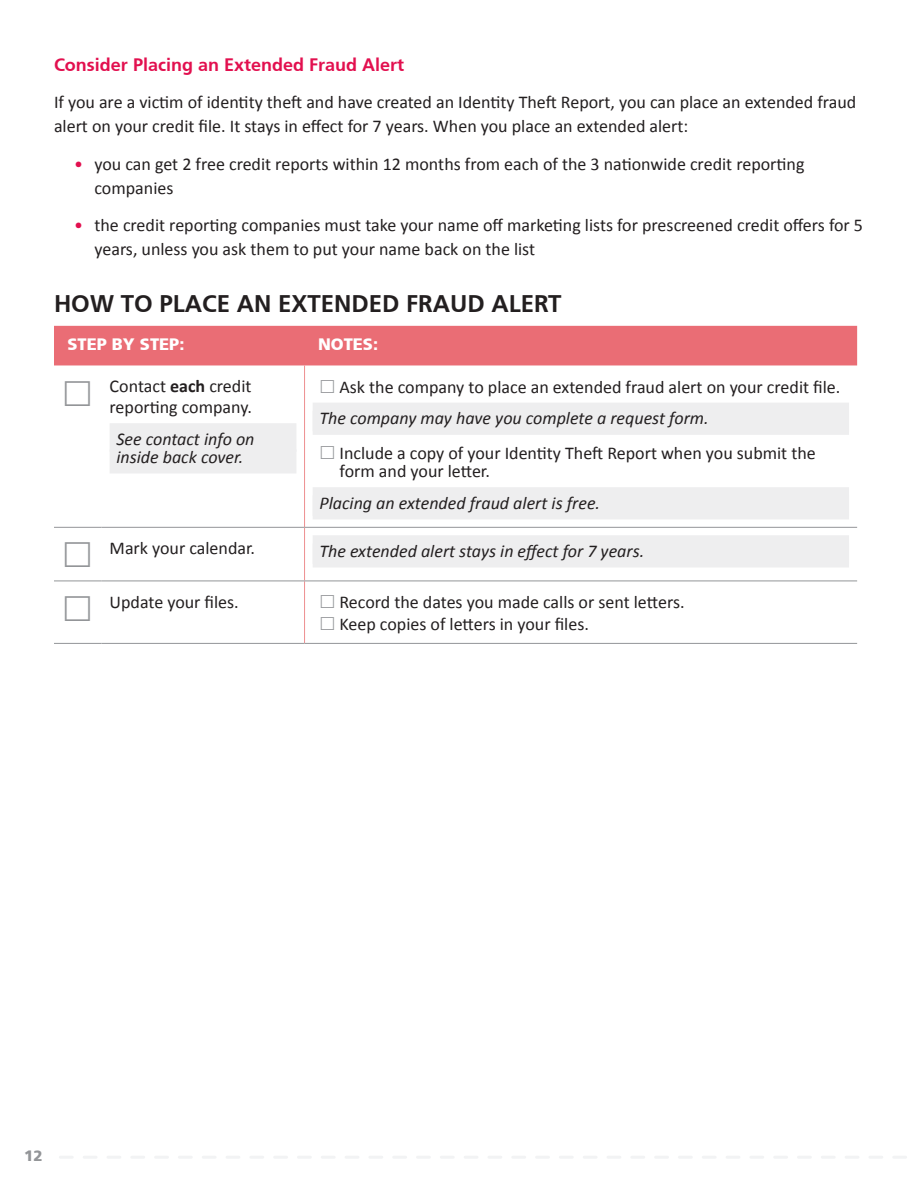
<style>
.page{position:relative;width:918px;height:1188px;background:#fff}
.page>*{position:absolute;margin:0;border:0;box-sizing:border-box;transform-origin:0 0}
.Title3{font:700 24px "Frutiger";color:#231f20}
.Bullets1{font:18px/24px "Calibri";color:#231f20}
.body{font:18px/24px "Calibri";color:#231f20}
.Table_Mini-check{font:18px/18px "Calibri";color:#231f20}
.TableNotes_2{font:italic 18px/18px "Calibri";color:#231f20}
.Title_4{font:700 18px "Frutiger";color:#e2104f}
.Table_Body{font:18px/21px "Calibri";color:#231f20}
.Table_Header{font:16.5px "Frutiger B Lack";color:#fff}
.t1{font:15px "Frutiger B Lack";color:#939598}
.s1{color:#e2104f}
.s2{font-weight:700}
</style>
<div class="page">
<svg style="left:60px;top:1156px;width:846px;height:2px"></svg>
<div style="left:54px;top:326px;width:803px;height:39px;background:#ea6d75"></div>
<hr style="left:304px;top:365px;width:1px;height:162px;background:#ee8e8f">
<hr style="left:304px;top:528px;width:1px;height:53px;background:#ee8e8f">
<hr style="left:304px;top:581px;width:1px;height:62px;background:#ee8e8f">
<hr style="left:54px;top:527px;width:48px;height:1px;background:#939598">
<hr style="left:102px;top:527px;width:203px;height:1px;background:#939598">
<hr style="left:305px;top:527px;width:552px;height:1px;background:#939598">
<hr style="left:54px;top:581px;width:48px;height:1px;background:#939598">
<hr style="left:102px;top:581px;width:203px;height:1px;background:#939598">
<hr style="left:305px;top:581px;width:552px;height:1px;background:#939598">
<hr style="left:102px;top:643px;width:203px;height:1px;background:#939598">
<hr style="left:305px;top:643px;width:552px;height:1px;background:#939598">
<hr style="left:54px;top:643px;width:48px;height:1px;background:#939598">
<div style="left:110px;top:423px;width:186px;height:29px;background:#eeeeef"></div>
<div style="left:110px;top:449px;width:186px;height:24px;background:#eeeeef"></div>
<div style="left:313px;top:403px;width:536px;height:28px;background:#eeeeef"></div>
<div style="left:313px;top:411px;width:536px;height:24px;background:#eeeeef"></div>
<div style="left:313px;top:487px;width:536px;height:29px;background:#eeeeef"></div>
<div style="left:313px;top:495px;width:536px;height:24px;background:#eeeeef"></div>
<div style="left:313px;top:535px;width:536px;height:29px;background:#eeeeef"></div>
<div style="left:313px;top:544px;width:536px;height:24px;background:#eeeeef"></div>
<p class="Title_4" style="left:54px;top:54px;width:352px">Consider Placing an Extended Fraud Alert</p>
<p class="body" style="left:54px;top:90px;width:804px">If you are a victim of identity theft and have created an Identity Theft Report, you can place an extended fraud alert on your credit file. It stays in effect for 7 years. When you place an extended alert:</p>
<p class="Bullets1" style="left:94px;top:152px;width:712px;text-indent:-20px"><span class="s1">•</span> you can get 2 free credit reports within 12 months from each of the 3 nationwide credit reporting companies</p>
<p class="Bullets1" style="left:94px;top:213px;width:770px;text-indent:-20px"><span class="s1">•</span> the credit reporting companies must take your name off marketing lists for prescreened credit offers for 5 years, unless you ask them to put your name back on the list</p>
<p class="Title3" style="left:54px;top:290px;width:509px">HOW TO PLACE AN EXTENDED FRAUD ALERT</p>
<p class="Table_Header" style="left:68px;top:334px;width:118px">STEP BY STEP:</p>
<p class="Table_Header" style="left:318px;top:334px;width:62px">NOTES:</p>
<p class="Table_Body" style="left:110px;top:376px;width:144px">Contact <span class="s2">each</span> credit reporting company.</p>
<p class="TableNotes_2" style="left:116px;top:429px;width:140px">See contact info on inside back cover.</p>
<p class="Table_Mini-check" style="left:340px;top:378px;width:502px">Ask the company to place an extended fraud alert on your credit file.</p>
<p class="TableNotes_2" style="left:319px;top:409px;width:391px">The company may have you complete a request form.</p>
<p class="Table_Mini-check" style="left:340px;top:445px;width:478px">Include a copy of your Identity Theft Report when you submit the form and your letter.</p>
<p class="TableNotes_2" style="left:319px;top:493px;width:282px">Placing an extended fraud alert is free.</p>
<p class="body" style="left:110px;top:536px;width:147px">Mark your calendar.</p>
<p class="TableNotes_2" style="left:319px;top:541px;width:326px">The extended alert stays in effect for 7 years.</p>
<p class="body" style="left:110px;top:590px;width:131px">Update your files.</p>
<p class="Table_Mini-check" style="left:340px;top:593px;width:347px">Record the dates you made calls or sent letters.</p>
<p class="Table_Mini-check" style="left:340px;top:615px;width:251px">Keep copies of letters in your files.</p>
<p class="t1" style="left:24px;top:1147px;width:20px">12</p>
</div>
